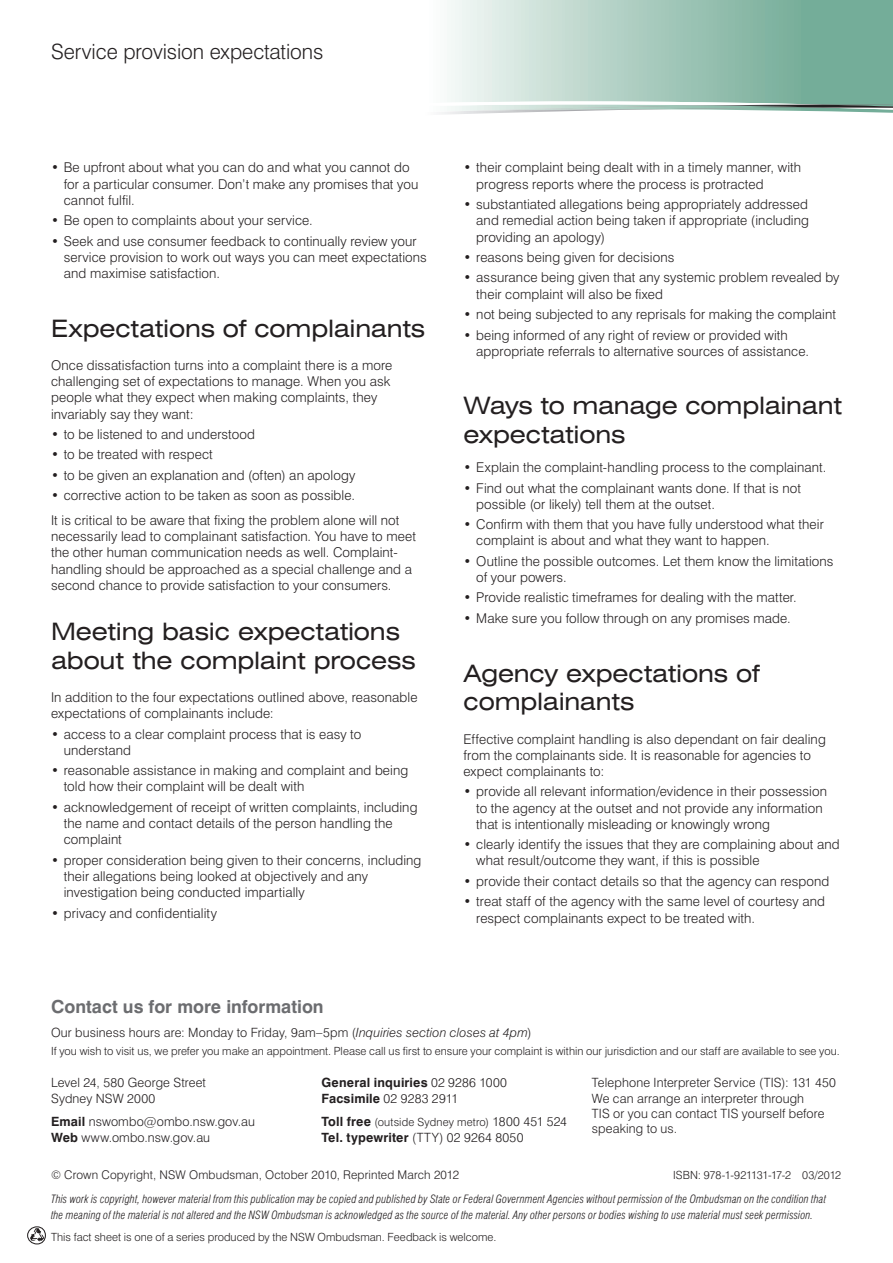
<style>
.page{position:relative;width:893px;height:1263px;background:#fff}
.page>*{position:absolute;margin:0;border:0;box-sizing:border-box;transform-origin:0 0}
.t1{font:expanded 24px/28.8px "Swiss 721 BT";letter-spacing:-.01em;color:#231f20}
.t2{font:300 21px "Swiss 721 BT";letter-spacing:-.005em;color:#231f20}
.t3{font:700 18px "Swiss 721 BT";color:#6c6d70}
.t4{font:300 13.5px/16.2px "Swiss 721 BT";letter-spacing:.01em;color:#231f20}
.t5{font:300 12.75px/15.3px "Swiss 721 BT";letter-spacing:.01em;color:#231f20}
.t6{font:700 12.75px/15.3px "Swiss 721 BT";letter-spacing:.015em;color:#231f20}
.t7{font:300 12px "Swiss 721 BT";letter-spacing:.015em;color:#231f20}
.t8{font:italic 300 condensed 11.25px/15.8px "Swiss 721 BT";letter-spacing:.01em;color:#231f20}
.t9{font:300 11.25px "Swiss 721 BT";letter-spacing:.005em;color:#231f20}
.s1{font-style:italic}
.s2{font-weight:700}
.s3{font-weight:300}
.s4{font-weight:700;font-size:12.75px}
.s5{font-size:12.75px}
</style>
<div class="page">
<svg style="left:447px;top:0;width:446px;height:101px;background:#a5c9bc"></svg>
<svg style="left:447px;top:101px;width:446px;height:12px"></svg>
<img style="left:441px;top:109px;width:210px;height:5px">
<img style="left:477px;top:105px;width:416px;height:6px">
<img style="left:713px;top:105px;width:180px;height:3px">
<div style="left:27px;top:1226px;width:19px;height:18px;border:1px solid #231f20;border-radius:50%"></div>
<h2 class="t2" style="left:51px;top:39px;width:274px">Service provision expectations</h2>
<p class="t4" style="left:64px;top:159px;width:356px;text-indent:-13px">• Be upfront about what you can do and what you cannot do for a particular consumer. Don’t make any promises that you cannot fulfil.</p>
<p class="t4" style="left:51px;top:212px;width:263px">• Be open to complaints about your service.</p>
<p class="t4" style="left:64px;top:233px;width:365px;text-indent:-13px">• Seek and use consumer feedback to continually review your service provision to work out ways you can meet expectations and maximise satisfaction.</p>
<h1 class="t1" style="left:51px;top:314px;width:376px">Expectations of complainants</h1>
<p class="t4" style="left:51px;top:357px;width:343px">Once dissatisfaction turns into a complaint there is a more challenging set of expectations to manage. When you ask people what they expect when making complaints, they invariably say they want:</p>
<p class="t4" style="left:51px;top:426px;width:205px">• to be listened to and understood</p>
<p class="t4" style="left:51px;top:446px;width:163px">• to be treated with respect</p>
<p class="t4" style="left:51px;top:467px;width:306px">• to be given an explanation and (often) an apology</p>
<p class="t4" style="left:51px;top:483px;width:350px;line-height:24.8px">• corrective action to be taken as soon as possible.<br>It is critical to be aware that fixing the problem alone will not</p>
<p class="t4" style="left:51px;top:528px;width:366px">necessarily lead to complainant satisfaction. You have to meet the other human communication needs as well. Complaint&shy;handling should be approached as a special challenge and a second chance to provide satisfaction to your consumers.</p>
<h1 class="t1" style="left:51px;top:617px;width:366px">Meeting basic expectations about the complaint process</h1>
<p class="t4" style="left:51px;top:689px;width:368px">In addition to the four expectations outlined above, reasonable expectations of complainants include:</p>
<p class="t4" style="left:64px;top:726px;width:299px;text-indent:-13px">• access to a clear complaint process that is easy to understand</p>
<p class="t4" style="left:64px;top:762px;width:346px;text-indent:-13px">• reasonable assistance in making and complaint and being told how their complaint will be dealt with</p>
<p class="t4" style="left:64px;top:799px;width:355px;text-indent:-13px">• acknowledgement of receipt of written complaints, including the name and contact details of the person handling the complaint</p>
<p class="t4" style="left:64px;top:852px;width:359px;text-indent:-13px">• proper consideration being given to their concerns, including their allegations being looked at objectively and any investigation being conducted impartially</p>
<p class="t4" style="left:51px;top:905px;width:167px">• privacy and confidentiality</p>
<p class="t4" style="left:476px;top:159px;width:326px;text-indent:-13px">• their complaint being dealt with in a timely manner, with progress reports where the process is protracted</p>
<p class="t4" style="left:476px;top:196px;width:334px;text-align:justify;text-indent:-13px">• substantiated allegations being appropriately addressed and remedial action being taken if appropriate (including providing an apology)</p>
<p class="t4" style="left:463px;top:249px;width:212px">• reasons being given for decisions</p>
<p class="t4" style="left:476px;top:269px;width:365px;text-indent:-13px">• assurance being given that any systemic problem revealed by their complaint will also be fixed</p>
<p class="t4" style="left:463px;top:306px;width:374px">• not being subjected to any reprisals for making the complaint</p>
<p class="t4" style="left:476px;top:326px;width:334px;text-indent:-13px">• being informed of any right of review or provided with appropriate referrals to alternative sources of assistance.</p>
<h1 class="t1" style="left:463px;top:391px;width:380px">Ways to manage complainant expectations</h1>
<p class="t4" style="left:463px;top:459px;width:364px">• Explain the complaint-handling process to the complainant.</p>
<p class="t4" style="left:476px;top:479px;width:326px;text-indent:-13px">• Find out what the complainant wants done. If that is not possible (or likely) tell them at the outset.</p>
<p class="t4" style="left:476px;top:516px;width:349px;text-indent:-13px">• Confirm with them that you have fully understood what their complaint is about and what they want to happen.</p>
<p class="t4" style="left:476px;top:553px;width:359px;text-indent:-13px">• Outline the possible outcomes. Let them know the limitations of your powers.</p>
<p class="t4" style="left:463px;top:589px;width:335px">• Provide realistic timeframes for dealing with the matter.</p>
<p class="t4" style="left:463px;top:610px;width:329px">• Make sure you follow through on any promises made.</p>
<h1 class="t1" style="left:463px;top:658px;width:298px">Agency expectations of complainants</h1>
<p class="t4" style="left:463px;top:730px;width:364px">Effective complaint handling is also dependant on fair dealing from the complainants side. It is reasonable for agencies to expect complainants to:</p>
<p class="t4" style="left:476px;top:783px;width:352px;text-indent:-13px">• provide all relevant information/evidence in their possession to the agency at the outset and not provide any information that is intentionally misleading or knowingly wrong</p>
<p class="t4" style="left:476px;top:836px;width:365px;text-indent:-13px">• clearly identify the issues that they are complaining about and what result/outcome they want, if this is possible</p>
<p class="t4" style="left:463px;top:873px;width:367px">• provide their contact details so that the agency can respond</p>
<p class="t4" style="left:476px;top:893px;width:350px;text-indent:-13px">• treat staff of the agency with the same level of courtesy and respect complainants expect to be treated with.</p>
<h3 class="t3" style="left:51px;top:996px;width:274px">Contact us for more information</h3>
<p class="t5" style="left:51px;top:1025px;width:482px">Our business hours are: Monday to Friday, 9am–5pm (<span class="s1">Inquiries section closes at 4pm</span>)</p>
<p class="t9" style="left:51px;top:1044px;width:790px">If you wish to visit us, we prefer you make an appointment. Please call us first to ensure your complaint is within our jurisdiction and our staff are available to see you.</p>
<p class="t5" style="left:51px;top:1075px;width:157px">Level 24, 580 George Street<br>Sydney NSW 2000</p>
<p class="t5" style="left:51px;top:1114px;width:205px"><span class="s2">Email</span> nswombo@ombo.nsw.gov.au<br><span class="s2">Web</span> www.ombo.nsw.gov.au</p>
<p class="t5" style="left:592px;top:1075px;width:246px">Telephone Interpreter Service (TIS): 131 450<br>We can arrange an interpreter through<br>TIS or you can contact TIS yourself before speaking to us.</p>
<p class="t6" style="left:321px;top:1075px;width:187px">General inquiries <span class="s3">02 9286 1000<br></span>Facsimile <span class="s3">02 9283 2911</span></p>
<p class="t9" style="left:321px;top:1115px;width:247px"><span class="s4">Toll free</span> (outside Sydney metro) <span class="s5">1800 451 524</span></p>
<p class="t5" style="left:321px;top:1129px;width:203px"><span class="s2">Tel. typewriter</span> (TTY) 02 9264 8050</p>
<p class="t7" style="left:51px;top:1167px;width:410px">© Crown Copyright, NSW Ombudsman, October 2010, Reprinted March 2012</p>
<p class="t9" style="left:673px;top:1168px;width:169px">ISBN: 978-1-921131-17-2 03/2012</p>
<p class="t8" style="left:51px;top:1191px;width:777px">This work is copyright, however material from this publication may be copied and published by State or Federal Government Agencies without permission of the Ombudsman on the condition that the meaning of the material is not altered and the NSW Ombudsman is acknowledged as the source of the material. Any other persons or bodies wishing to use material must seek permission.</p>
<p class="t9" style="left:51px;top:1230px;width:447px">This fact sheet is one of a series produced by the NSW Ombudsman. Feedback is welcome.</p>
</div>
